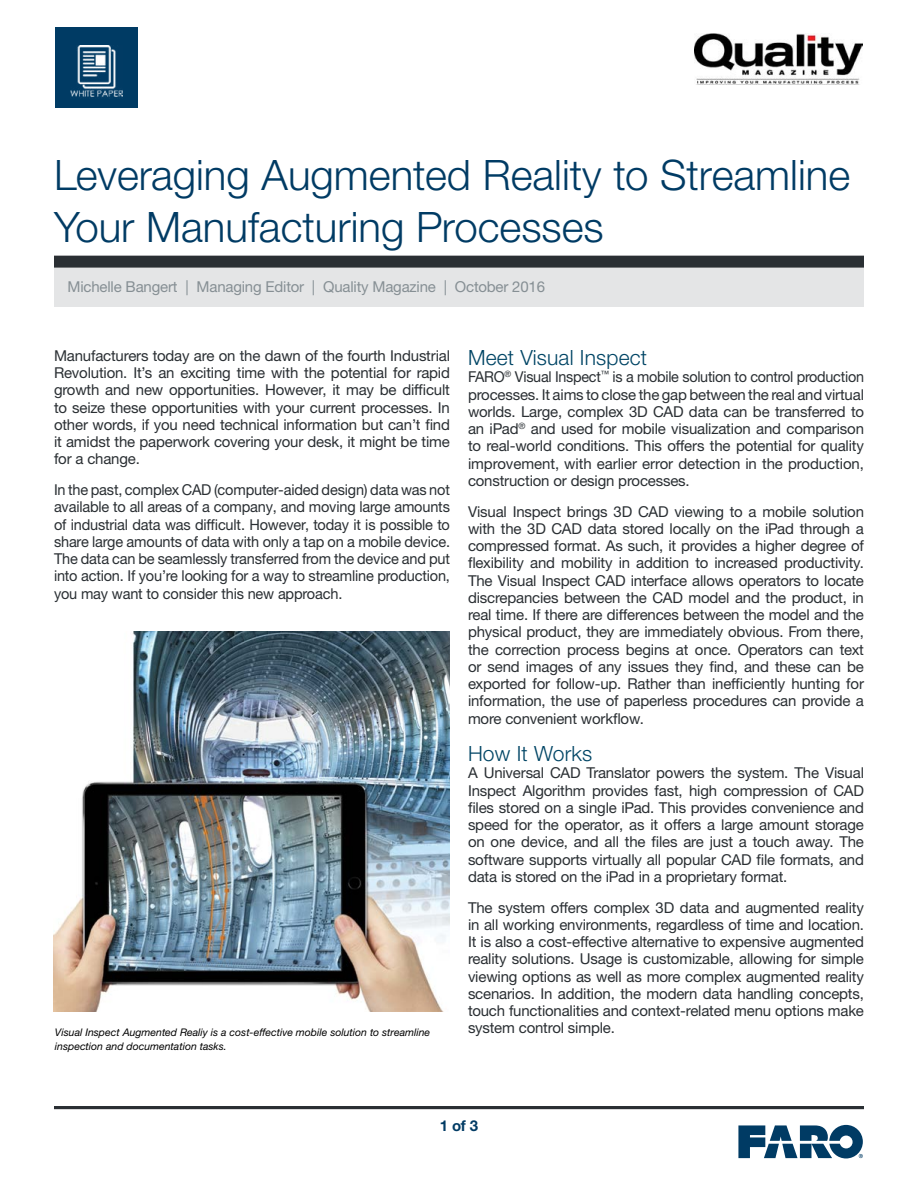
<style>
.page{position:relative;width:918px;height:1188px;background:#fff}
.page>*{position:absolute;margin:0;border:0;box-sizing:border-box;transform-origin:0 0}
.t1{font:300 42px/52.5px "Helvetica Neue LTW1 G";color:#003b64}
.t2{font:300 21px "Helvetica Neue LTW1 G";letter-spacing:.01em;color:#004565}
.t3{font:15px/17.2px "Helvetica Neue LTW1 G";letter-spacing:-.01em;color:#2a2f33;text-align:justify}
.t4{font:15px/17.2px "Helvetica Neue LTW1 G";letter-spacing:-.01em;color:#2a2f33;text-align:justify;scale:.96 1}
.t5{font:15px "Helvetica Neue LTW1 G";letter-spacing:-.01em;color:#868f94}
.t6{font:700 15px "Helvetica Neue LTW1 G";color:#003b64}
.t7{font:italic 10.5px "Helvetica Neue LTW1 G";color:#000}
</style>
<div class="page">
<svg style="left:738px;top:1125px;width:125px;height:33px"></svg>
<div style="left:55px;top:27px;width:83px;height:81px;background:#003b64"></div>
<img style="left:70px;top:45px;width:53px;height:52px">
<div style="left:54px;top:256px;width:810px;height:12px;background:#2a2f33"></div>
<div style="left:54px;top:268px;width:810px;height:39px;background:#e4e5e6"></div>
<hr style="left:54px;top:1106px;width:810px;height:3px;background:#2a2f33">
<img style="left:694px;top:33px;width:168px;height:51px">
<img style="left:54px;top:632px;width:396px;height:380px">
<h1 class="t1" style="left:54px;top:148px;width:798px">Leveraging Augmented Reality to Streamline<br>Your Manufacturing Processes</h1>
<p class="t5" style="left:68px;top:278px;width:479px">Michelle Bangert | Managing Editor | Quality Magazine | October 2016</p>
<p class="t3" style="left:54px;top:347px;width:398px">Manufacturers today are on the dawn of the fourth Industrial Revolution. It’s an exciting time with the potential for rapid growth and new opportunities. However, it may be difficult to seize these opportunities with your current processes. In other words, if you need technical information but can’t find it amidst the paperwork covering your desk, it might be time for a change.</p>
<p class="t3" style="left:54px;top:481px;width:398px">In the past, complex CAD (computer-aided design) data was not available to all areas of a company, and moving large amounts of industrial data was difficult. However, today it is possible to share large amounts of data with only a tap on a mobile device.<br>The data can be seamlessly transferred from the device and put into action. If you’re looking for a way to streamline production, you may want to consider this new approach.</p>
<h2 class="t2" style="left:468px;top:345px;width:181px">Meet Visual Inspect</h2>
<p class="t4" style="left:468px;top:368px;width:414px">FARO<sup>®</sup> Visual Inspect<sup>™</sup> is a mobile solution to control production processes. It aims to close the gap between the real and virtual worlds. Large, complex 3D CAD data can be transferred to an iPad<sup>®</sup> and used for mobile visualization and comparison to real-world conditions. This offers the potential for quality improvement, with earlier error detection in the production, construction or design processes.</p>
<p class="t3" style="left:468px;top:503px;width:398px">Visual Inspect brings 3D CAD viewing to a mobile solution with the 3D CAD data stored locally on the iPad through a compressed format. As such, it provides a higher degree of flexibility and mobility in addition to increased productivity.<br>The Visual Inspect CAD interface allows operators to locate discrepancies between the CAD model and the product, in real time. If there are differences between the model and the physical product, they are immediately obvious. From there, the correction process begins at once. Operators can text or send images of any issues they find, and these can be exported for follow-up. Rather than inefficiently hunting for information, the use of paperless procedures can provide a more convenient workflow.</p>
<h2 class="t2" style="left:468px;top:741px;width:126px">How It Works</h2>
<p class="t3" style="left:468px;top:764px;width:398px">A Universal CAD Translator powers the system. The Visual Inspect Algorithm provides fast, high compression of CAD files stored on a single iPad. This provides convenience and speed for the operator, as it offers a large amount storage on one device, and all the files are just a touch away. The software supports virtually all popular CAD file formats, and data is stored on the iPad in a proprietary format.</p>
<p class="t3" style="left:468px;top:899px;width:398px">The system offers complex 3D data and augmented reality in all working environments, regardless of time and location.<br>It is also a cost-effective alternative to expensive augmented reality solutions. Usage is customizable, allowing for simple viewing options as well as more complex augmented reality scenarios. In addition, the modern data handling concepts, touch functionalities and context-related menu options make</p>
<p class="t7" style="left:55px;top:1026px;width:377px">Visual Inspect Augmented Realiy is a cost-effective mobile solution to streamline</p>
<p class="t3" style="left:468px;top:1019px;width:148px">system control simple.</p>
<p class="t7" style="left:55px;top:1039px;width:173px">inspection and documentation tasks.</p>
<p class="t6" style="left:440px;top:1117px;width:40px">1 of 3</p>
</div>
